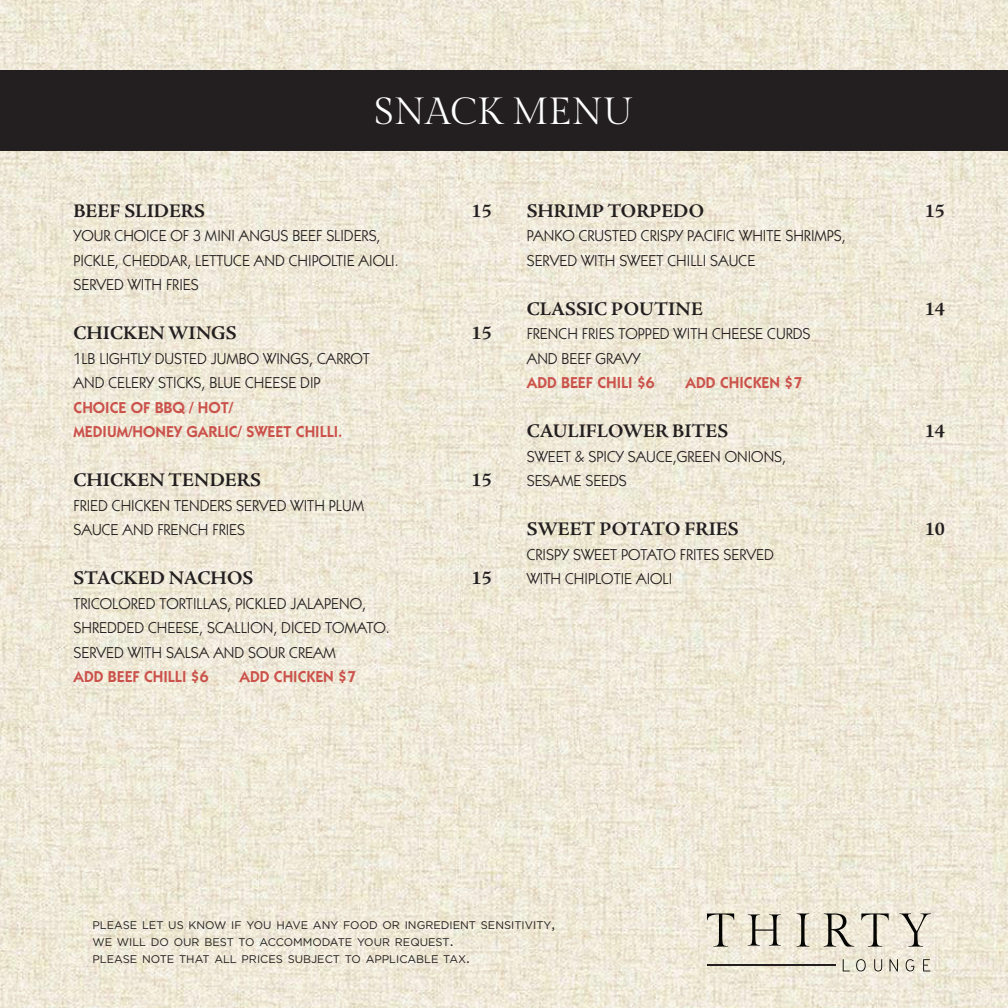
<style>
.page{position:relative;width:1008px;height:1008px;background:#fff}
.page>*{position:absolute;margin:0;border:0;box-sizing:border-box;transform-origin:0 0}
.t1{font:37.8px "Gilda Display";color:#fff}
.t2{font:700 19.43px "Adobe Jenson Pro";color:#231f20}
.t3{font:15.92px/24.5px "ITC Kabel Std";color:#231f20}
.t4{font:600 15.92px/24.5px "ITC Kabel Std";color:#cb524b}
.t5{font:11.03px/17.2px "Gotham HTF";color:#231f20}
.s1{font-size:15.75px}
</style>
<div class="page">
<img style="left:0;top:0;width:1008px;height:1008px">
<div style="left:0;top:70px;width:1008px;height:80px;background:#231f20"></div>
<svg style="left:707px;top:914px;width:27px;height:33px"></svg>
<svg style="left:748px;top:914px;width:33px;height:32px"></svg>
<svg style="left:796px;top:913px;width:13px;height:34px"></svg>
<svg style="left:824px;top:914px;width:30px;height:33px"></svg>
<svg style="left:861px;top:914px;width:28px;height:33px"></svg>
<svg style="left:899px;top:913px;width:32px;height:34px"></svg>
<svg style="left:923px;top:959px;width:7px;height:12px"></svg>
<svg style="left:874px;top:959px;width:8px;height:12px"></svg>
<svg style="left:890px;top:959px;width:8px;height:12px"></svg>
<svg style="left:843px;top:959px;width:7px;height:12px"></svg>
<svg style="left:856px;top:959px;width:10px;height:12px"></svg>
<svg style="left:906px;top:959px;width:8px;height:12px"></svg>
<hr style="left:707px;top:964px;width:128px;height:2px;background:#231f20">
<h1 class="t1" style="left:374px;top:90px;width:260px">SNACK MENU</h1>
<p class="t2" style="left:74px;top:200px;width:133px">BEEF SLIDERS</p>
<p class="t2" style="left:472px;top:200px;width:22px">15</p>
<p class="t3" style="left:74px;top:224px;width:327px">YOUR CHOICE OF 3 MINI ANGUS BEEF SLIDERS,<br>PICKLE, CHEDDAR, LETTUCE AND CHIPOLTIE AIOLI.<br>SERVED WITH FRIES</p>
<p class="t2" style="left:74px;top:322px;width:165px">CHICKEN WINGS</p>
<p class="t2" style="left:472px;top:322px;width:22px">15</p>
<p class="t3" style="left:74px;top:346px;width:298px">1LB LIGHTLY DUSTED JUMBO WINGS, CARROT<br>AND CELERY STICKS, BLUE CHEESE DIP</p>
<p class="t4" style="left:74px;top:395px;width:271px">CHOICE OF BBQ / HOT/<br>MEDIUM/HONEY GARLIC/ SWEET CHILLI.</p>
<p class="t2" style="left:74px;top:469px;width:189px">CHICKEN TENDERS</p>
<p class="t2" style="left:472px;top:469px;width:22px">15</p>
<p class="t3" style="left:74px;top:493px;width:292px">FRIED CHICKEN TENDERS SERVED WITH PLUM<br>SAUCE AND FRENCH FRIES</p>
<p class="t2" style="left:74px;top:567px;width:181px">STACKED NACHOS</p>
<p class="t2" style="left:472px;top:567px;width:22px">15</p>
<p class="t3" style="left:74px;top:591px;width:318px">TRICOLORED TORTILLAS, PICKLED JALAPENO,<br>SHREDDED CHEESE, SCALLION, DICED TOMATO.<br>SERVED WITH SALSA AND SOUR CREAM</p>
<p class="t4" style="left:74px;top:665px;width:137px">ADD BEEF CHILLI $6</p>
<p class="t4" style="left:239px;top:665px;width:118px">ADD CHICKEN $7</p>
<p class="t2" style="left:527px;top:200px;width:179px">SHRIMP TORPEDO</p>
<p class="t2" style="left:925px;top:200px;width:22px">15</p>
<p class="t3" style="left:527px;top:224px;width:321px">PANKO CRUSTED CRISPY PACIFIC WHITE SHRIMPS,<br>SERVED WITH SWEET CHILLI SAUCE</p>
<p class="t2" style="left:527px;top:298px;width:178px">CLASSIC POUTINE</p>
<p class="t2" style="left:925px;top:298px;width:22px">14</p>
<p class="t3" style="left:527px;top:322px;width:285px">FRENCH FRIES TOPPED WITH CHEESE CURDS<br>AND BEEF GRAVY</p>
<p class="t4" style="left:527px;top:371px;width:129px">ADD BEEF CHILI $6</p>
<p class="t4" style="left:686px;top:371px;width:118px">ADD CHICKEN $7</p>
<p class="t2" style="left:527px;top:420px;width:203px">CAULIFLOWER BITES</p>
<p class="t2" style="left:925px;top:420px;width:22px">14</p>
<p class="t3" style="left:527px;top:444px;width:261px">SWEET &amp; SPICY SAUCE,GREEN ONIONS,<br>SESAME SEEDS</p>
<p class="t2" style="left:527px;top:518px;width:213px">SWEET POTATO FRIES</p>
<p class="t2" style="left:925px;top:518px;width:22px">10</p>
<p class="t3" style="left:527px;top:542px;width:249px">CRISPY SWEET POTATO FRITES SERVED<br>WITH CHIPLOTIE AIOLI</p>
<p class="t5" style="left:93px;top:917px;width:464px">PLEASE LET US KNOW IF YOU HAVE ANY FOOD OR INGREDIENT SENSITIVITY<span class="s1">,<br></span>WE WILL DO OUR BEST TO ACCOMMODATE YOUR REQUEST<span class="s1">.<br></span>PLEASE NOTE THAT ALL PRICES SUBJECT TO APPLICABLE TAX<span class="s1">.</span></p>
</div>
